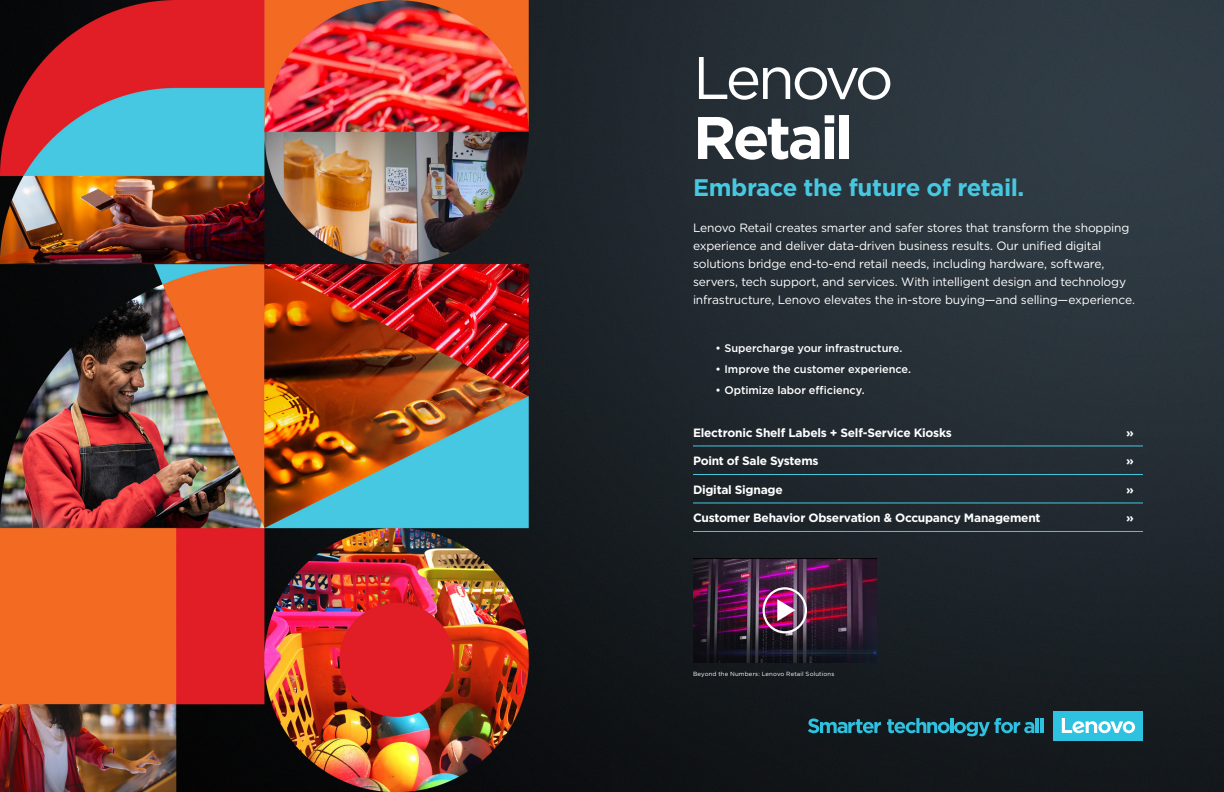
<style>
.page{position:relative;width:1224px;height:792px;background:#fff}
.page>*{position:absolute;margin:0;border:0;box-sizing:border-box;transform-origin:0 0}
.t1{font:60px "Gotham";letter-spacing:-.07em;color:#fff}
.t2{font:700 60px "Gotham";letter-spacing:-.055em;color:#fff}
.t3{font:700 24px "Gotham";letter-spacing:-.02em;color:#46c8e1}
.t4{font:12px/18px "Gotham";letter-spacing:-.015em;color:#fff}
.t5{font:700 12px "Gotham";letter-spacing:-.02em;color:#fff}
.t6{font:500 11px "Gotham";letter-spacing:-.005em;color:#fff}
.t7{font:6px "Gotham";letter-spacing:.025em;color:#fff}
</style>
<div class="page">
<img style="left:0;top:0;width:1224px;height:792px">
<hr style="left:693px;top:446px;width:450px;height:1px;background:#46c8e1">
<hr style="left:693px;top:474px;width:450px;height:1px;background:#46c8e1">
<hr style="left:693px;top:503px;width:450px;height:1px;background:#46c8e1">
<hr style="left:693px;top:531px;width:450px;height:1px;background:#46c8e1">
<img style="left:693px;top:558px;width:184px;height:104px">
<img style="left:763px;top:587px;width:44px;height:46px">
<svg style="left:808px;top:718px;width:73px;height:15px"></svg>
<svg style="left:887px;top:718px;width:147px;height:18px;background:#1e5a68"></svg>
<hr style="left:1036px;top:718px;width:3px;height:15px;background:#2ec1e0">
<hr style="left:1040px;top:718px;width:3px;height:15px;background:#2ec1e0">
<div style="left:1053px;top:711px;width:90px;height:30px;background:#2ec1e0"></div>
<svg style="left:1062px;top:718px;width:73px;height:15px"></svg>
<h1 class="t1" style="left:693px;top:39px;width:202px">Lenovo</h1>
<h1 class="t2" style="left:693px;top:98px;width:162px">Retail</h1>
<h2 class="t3" style="left:693px;top:172px;width:333px">Embrace the future of retail.</h2>
<p class="t4" style="left:693px;top:219px;width:444px">Lenovo Retail creates smarter and safer stores that transform the shopping experience and deliver data-driven business results. Our unified digital solutions bridge end-to-end retail needs, including hardware, software, servers, tech support, and services. With intelligent design and technology infrastructure, Lenovo elevates the in-store buying—and selling—experience.</p>
<p class="t6" style="left:716px;top:341px;width:188px">• Supercharge your infrastructure.</p>
<p class="t6" style="left:716px;top:362px;width:197px">• Improve the customer experience.</p>
<p class="t6" style="left:716px;top:383px;width:151px">• Optimize labor efficiency.</p>
<p class="t5" style="left:693px;top:425px;width:260px">Electronic Shelf Labels + Self-Service Kiosks</p>
<p class="t5" style="left:1126px;top:425px;width:9px">»</p>
<p class="t5" style="left:693px;top:453px;width:127px">Point of Sale Systems</p>
<p class="t5" style="left:1126px;top:453px;width:9px">»</p>
<p class="t5" style="left:693px;top:482px;width:91px">Digital Signage</p>
<p class="t5" style="left:1126px;top:482px;width:9px">»</p>
<p class="t5" style="left:693px;top:510px;width:349px">Customer Behavior Observation &amp; Occupancy Management</p>
<p class="t5" style="left:1126px;top:510px;width:9px">»</p>
<p class="t7" style="left:693px;top:670px;width:143px">Beyond the Numbers: Lenovo Retail Solutions</p>
</div>
